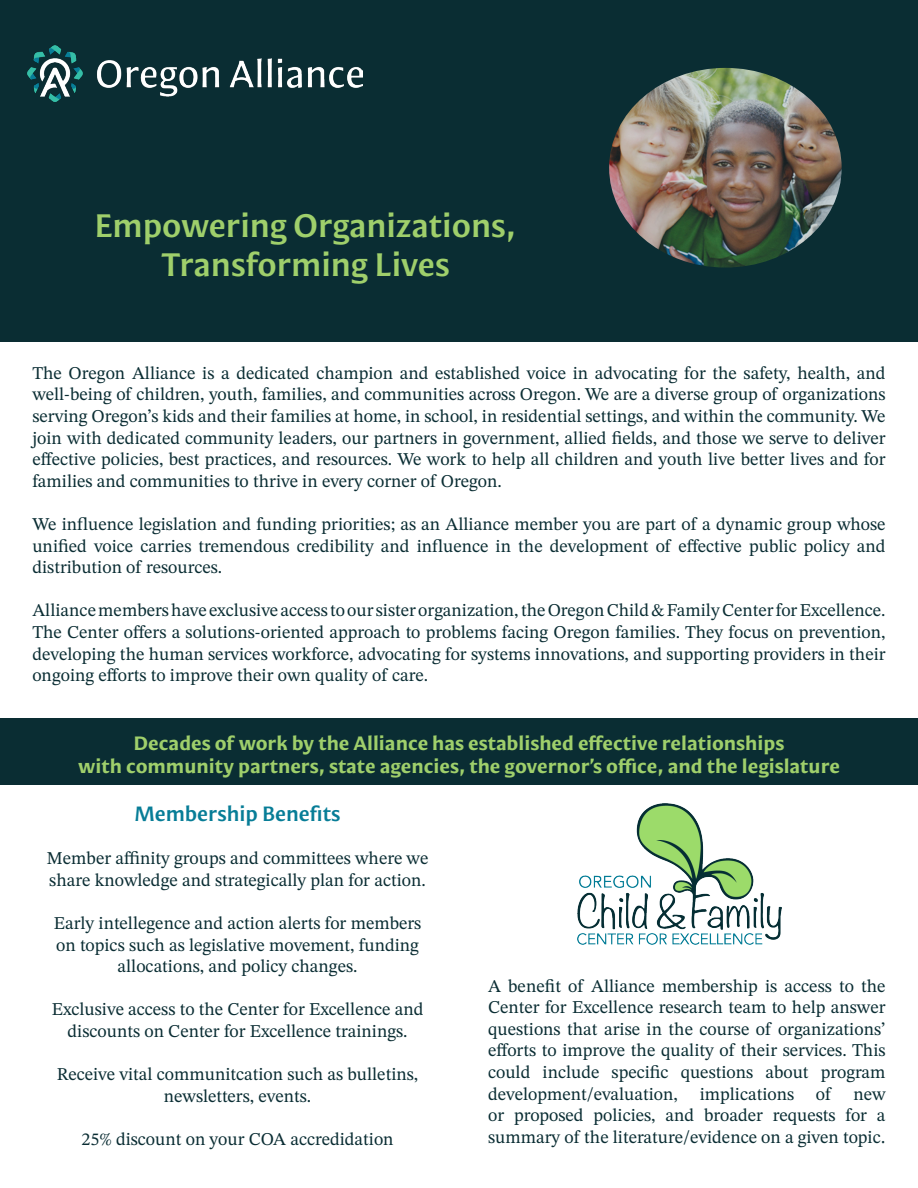
<style>
.page{position:relative;width:918px;height:1188px;background:#fff}
.page>*{position:absolute;margin:0;border:0;box-sizing:border-box;transform-origin:0 0}
.t1{font:500 33px/39.6px "Mestiza Sans";color:#9fcf6b;text-align:center}
.t2{font:500 21px "Mestiza Sans";color:#077d97}
.t3{font:700 19.5px/23.4px "Mestiza Sans";color:#9fcf6b;text-align:center}
.t4{font:18px/21.6px "STIX Two Text";color:#0a2d33;text-align:justify}
.s1{font-family:"Open Sans"}
</style>
<div class="page">
<div style="left:0;top:0;width:918px;height:341px;background:#0a2d33"></div>
<div style="left:0;top:718px;width:918px;height:67px;background:#0a2d33"></div>
<img style="left:577px;top:804px;width:205px;height:141px">
<img style="left:27px;top:45px;width:336px;height:57px">
<img style="left:609px;top:68px;width:233px;height:200px">
<p class="t1" style="left:94px;top:205px;width:423px">Empowering Organizations,<br>Transforming Lives</p>
<p class="t4" style="left:32px;top:362px;width:855px">The Oregon Alliance is a dedicated champion and established voice in advocating for the safety, health, and well-being of children, youth, families, and communities across Oregon. We are a diverse group of organizations serving Oregon’s kids and their families at home, in school, in residential settings, and within the community. We join with dedicated community leaders, our partners in government, allied fields, and those we serve to deliver effective policies, best practices, and resources. We work to help all children and youth live better lives and for families and communities to thrive in every corner of Oregon.</p>
<p class="t4" style="left:32px;top:513px;width:855px">We influence legislation and funding priorities; as an Alliance member you are part of a dynamic group whose unified voice carries tremendous credibility and influence in the development of effective public policy and distribution of resources.</p>
<p class="t4" style="left:32px;top:600px;width:855px">Alliance members have exclusive access to our sister organization, the Oregon Child &amp; Family Center for Excellence.<br>The Center offers a solutions-oriented approach to problems facing Oregon families. They focus on prevention, developing the human services workforce, advocating for systems innovations, and supporting providers in their ongoing efforts to improve their own quality of care.</p>
<p class="t3" style="left:78px;top:731px;width:763px">Decades of work by the Alliance has established effective relationships<br>with community partners, state agencies, the governor’s office, and the legislature</p>
<p class="t2" style="left:135px;top:800px;width:207px">Membership Benefits</p>
<p class="t4" style="left:47px;top:847px;width:383px">Member affinity groups and committees where we share knowledge and strategically plan for action.</p>
<p class="t4" style="left:54px;top:912px;width:369px;text-align:center">Early intellegence and action alerts for members on topics such as legislative movement, funding allocations, and policy changes.</p>
<p class="t4" style="left:52px;top:999px;width:373px;text-align:center">Exclusive access to the Center for Excellence and discounts on Center for Excellence trainings.</p>
<p class="t4" style="left:57px;top:1063px;width:363px;text-align:center">Receive vital communitcation such as bulletins, newsletters, events.</p>
<p class="t4" style="left:82px;top:1128px;width:314px">25% discount on your COA accredidation</p>
<p class="t4" style="left:488px;top:975px;width:399px">A benefit of Alliance membership is access to the Center for Excellence research team to help answer questions that arise in the course of organizations’ efforts to improve the quality of their services. This could include specific questions about program development/evaluation, implications of</p>
<p class="t4" style="left:488px;top:1083px;width:399px;text-indent:365px">new or proposed policies, and broader requests for a summary of the literature/evidence on a given topic<span class="s1">.</span></p>
</div>
